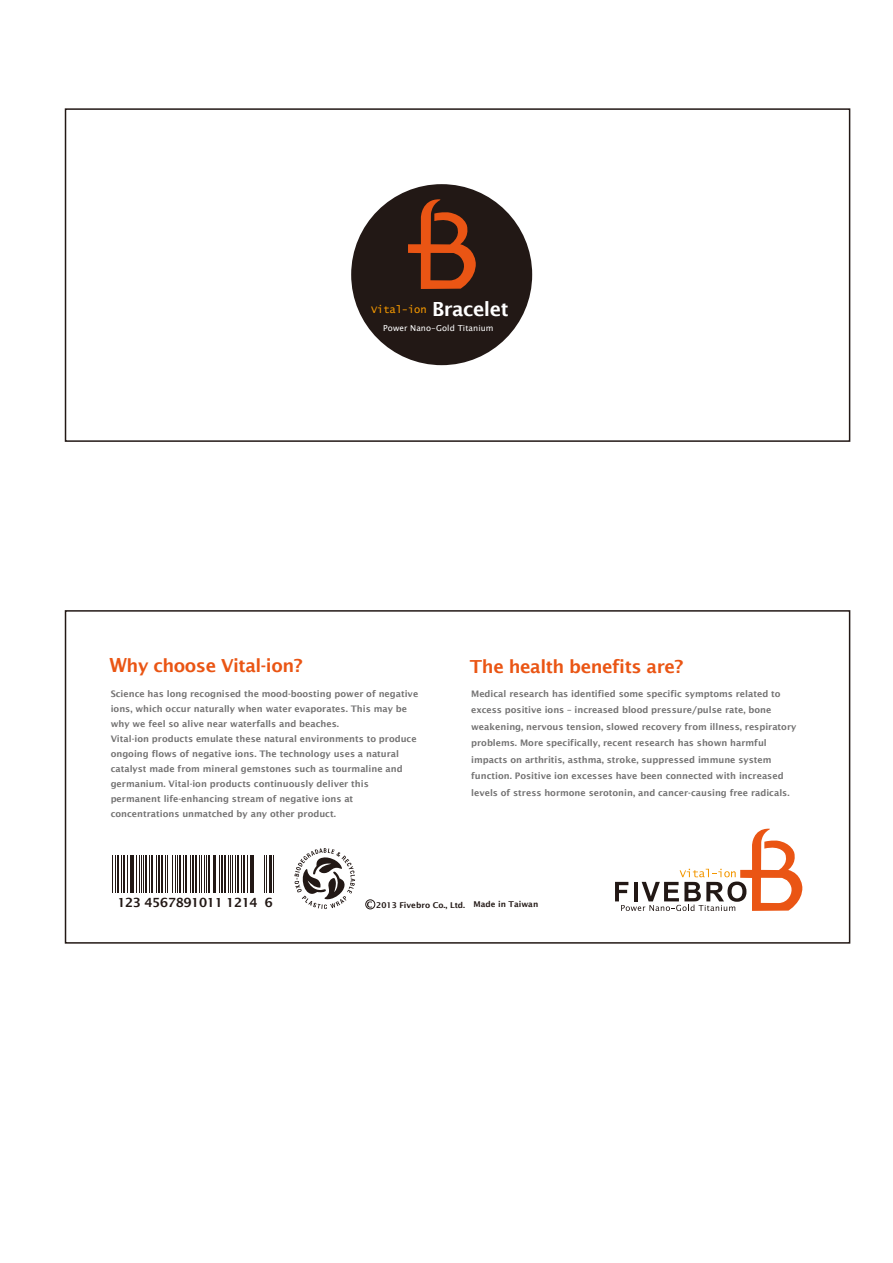
<style>
.page{position:relative;width:893px;height:1263px;background:#fff}
.page>*{position:absolute;margin:0;border:0;box-sizing:border-box;transform-origin:0 0}
.t1{font:600 19.5px "Lucida Sans";letter-spacing:-.025em;color:#fff}
.t2{font:600 18px "Lucida Sans";letter-spacing:-.025em;color:#ea5514}
.t3{font:600 12.75px "Lucida Sans";letter-spacing:-.025em;color:#221815}
.t4{font:10.35px "Lucida Console";letter-spacing:-.01em;color:#f39700}
.t5{font:600 9px/15px "Lucida Sans";color:#727171}
.t6{font:8.25px "Lucida Sans Unicode";letter-spacing:.01em;color:#fff}
.t7{font:600 7.95px "Lucida Sans";color:#221815}
.s1{font-size:19.5px}
</style>
<div class="page">
<div style="left:65px;top:108px;width:785px;height:334px;background:#fff;border:2px solid #221815"></div>
<div style="left:65px;top:610px;width:785px;height:334px;background:#fff;border:2px solid #221815"></div>
<svg style="left:294px;top:848px;width:61px;height:61px"></svg>
<svg style="left:367px;top:901px;width:5px;height:6px"></svg>
<div style="left:365px;top:899px;width:10px;height:10px;border:1px solid #221815;border-radius:50%"></div>
<hr style="left:112px;top:855px;width:1px;height:38px;background:#221815">
<hr style="left:121px;top:855px;width:1px;height:38px;background:#221815">
<hr style="left:115px;top:855px;width:1px;height:38px;background:#221815">
<hr style="left:117px;top:855px;width:2px;height:38px;background:#221815">
<hr style="left:127px;top:855px;width:1px;height:38px;background:#221815">
<hr style="left:136px;top:855px;width:1px;height:38px;background:#221815">
<hr style="left:139px;top:855px;width:1px;height:38px;background:#221815">
<hr style="left:123px;top:855px;width:2px;height:38px;background:#221815">
<hr style="left:130px;top:855px;width:2px;height:38px;background:#221815">
<hr style="left:133px;top:855px;width:1px;height:38px;background:#221815">
<hr style="left:141px;top:855px;width:1px;height:38px;background:#221815">
<hr style="left:149px;top:855px;width:1px;height:38px;background:#221815">
<hr style="left:143px;top:855px;width:1px;height:38px;background:#221815">
<hr style="left:145px;top:855px;width:2px;height:38px;background:#221815">
<hr style="left:156px;top:855px;width:1px;height:38px;background:#221815">
<hr style="left:165px;top:855px;width:1px;height:38px;background:#221815">
<hr style="left:167px;top:855px;width:1px;height:38px;background:#221815">
<hr style="left:151px;top:855px;width:2px;height:38px;background:#221815">
<hr style="left:158px;top:855px;width:2px;height:38px;background:#221815">
<hr style="left:161px;top:855px;width:2px;height:38px;background:#221815">
<hr style="left:172px;top:855px;width:1px;height:38px;background:#221815">
<hr style="left:175px;top:855px;width:1px;height:38px;background:#221815">
<hr style="left:183px;top:855px;width:1px;height:38px;background:#221815">
<hr style="left:177px;top:855px;width:1px;height:38px;background:#221815">
<hr style="left:179px;top:855px;width:2px;height:38px;background:#221815">
<hr style="left:190px;top:855px;width:1px;height:38px;background:#221815">
<hr style="left:199px;top:855px;width:1px;height:38px;background:#221815">
<hr style="left:201px;top:855px;width:1px;height:38px;background:#221815">
<hr style="left:185px;top:855px;width:2px;height:38px;background:#221815">
<hr style="left:192px;top:855px;width:2px;height:38px;background:#221815">
<hr style="left:195px;top:855px;width:2px;height:38px;background:#221815">
<hr style="left:204px;top:855px;width:1px;height:38px;background:#221815">
<hr style="left:213px;top:855px;width:1px;height:38px;background:#221815">
<hr style="left:206px;top:855px;width:1px;height:38px;background:#221815">
<hr style="left:208px;top:855px;width:2px;height:38px;background:#221815">
<hr style="left:219px;top:855px;width:1px;height:38px;background:#221815">
<hr style="left:228px;top:855px;width:1px;height:38px;background:#221815">
<hr style="left:230px;top:855px;width:1px;height:38px;background:#221815">
<hr style="left:215px;top:855px;width:1px;height:38px;background:#221815">
<hr style="left:221px;top:855px;width:2px;height:38px;background:#221815">
<hr style="left:224px;top:855px;width:2px;height:38px;background:#221815">
<hr style="left:232px;top:855px;width:1px;height:38px;background:#221815">
<hr style="left:241px;top:855px;width:1px;height:38px;background:#221815">
<hr style="left:235px;top:855px;width:1px;height:38px;background:#221815">
<hr style="left:237px;top:855px;width:1px;height:38px;background:#221815">
<hr style="left:247px;top:855px;width:1px;height:38px;background:#221815">
<hr style="left:243px;top:855px;width:2px;height:38px;background:#221815">
<hr style="left:250px;top:855px;width:1px;height:38px;background:#221815">
<hr style="left:252px;top:855px;width:2px;height:38px;background:#221815">
<hr style="left:264px;top:855px;width:1px;height:38px;background:#221815">
<hr style="left:266px;top:855px;width:1px;height:38px;background:#221815">
<hr style="left:273px;top:855px;width:1px;height:38px;background:#221815">
<hr style="left:269px;top:855px;width:1px;height:38px;background:#221815">
<hr style="left:271px;top:855px;width:1px;height:38px;background:#221815">
<div style="left:351px;top:184px;width:181px;height:181px;background:#221815;border-radius:50%"></div>
<svg style="left:408px;top:199px;width:68px;height:90px"></svg>
<svg style="left:615px;top:828px;width:188px;height:83px"></svg>
<h1 class="t1" style="left:432px;top:297px;width:78px">Bracelet</h1>
<p class="t4" style="left:371px;top:305px;width:57px">Vital-ion</p>
<p class="t6" style="left:383px;top:321px;width:112px">Power Nano-Gold Titanium</p>
<h2 class="t2" style="left:109px;top:655px;width:195px"><span class="s1">W</span>hy choose Vital-ion?</h2>
<h2 class="t2" style="left:470px;top:656px;width:215px">The health benefits are?</h2>
<p class="t5" style="left:111px;top:686px;width:309px">Science has long recognised the mood-boosting power of negative ions, which occur naturally when water evaporates. This may be why we feel so alive near waterfalls and beaches.<br>Vital-ion products emulate these natural environments to produce ongoing flows of negative ions. The technology uses a natural catalyst made from mineral gemstones such as tourmaline and germanium. Vital-ion products continuously deliver this permanent life-enhancing stream of negative ions at concentrations unmatched by any other product.</p>
<p class="t5" style="left:471px;top:685px;width:327px;line-height:16.5px">Medical research has identified some specific symptoms related to excess positive ions – increased blood pressure/pulse rate, bone weakening, nervous tension, slowed recovery from illness, respiratory problems. More specifically, recent research has shown harmful impacts on arthritis, asthma, stroke, suppressed immune system function. Positive ion excesses have been connected with increased levels of stress hormone serotonin, and cancer-causing free radicals.</p>
<h3 class="t3" style="left:117px;top:895px;width:157px">123 4567891011 1214 6</h3>
<p class="t7" style="left:376px;top:900px;width:163px">2013 Fivebro Co., Ltd. Made in Taiwan</p>
</div>
